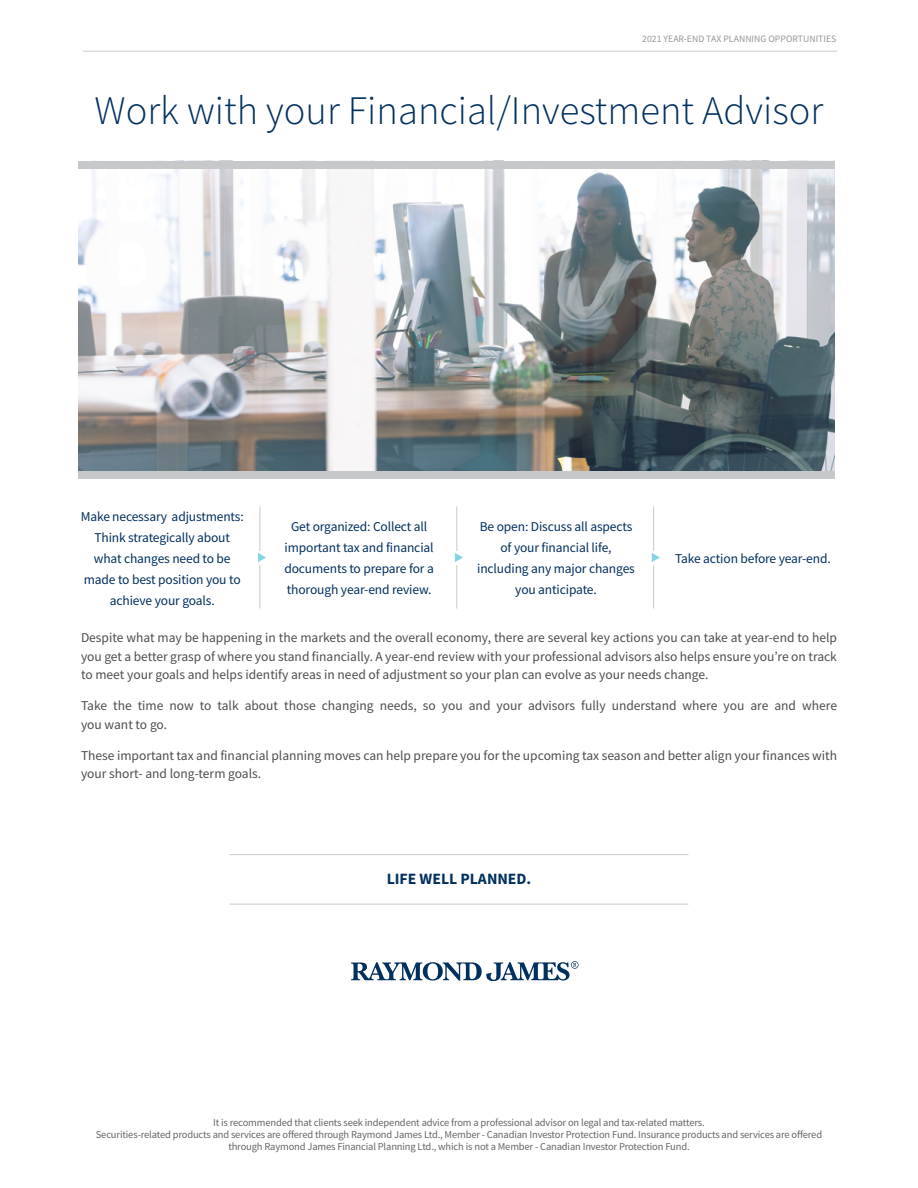
<style>
.page{position:relative;width:918px;height:1188px;background:#fff}
.page>*{position:absolute;margin:0;border:0;box-sizing:border-box;transform-origin:0 0}
.t1{font:300 40.5px "Source Sans Pro";color:#00305e}
.t2{font:700 15.75px "Source Sans Pro";color:#00305e}
.t3{font:13.5px/18.8px "Source Sans Pro";color:#4d4d4f}
.t4{font:13.5px/21px "Source Sans Pro";letter-spacing:-.01em;color:#00305e;text-align:center}
.t5{font:10.5px/12px "Source Sans Pro";letter-spacing:-.015em;color:#646568;text-align:center}
.t6{font:9.75px "Source Sans Pro";color:#949699}
</style>
<div class="page">
<hr style="left:83px;top:51px;width:754px;height:1px;background:#c7c9cb">
<hr style="left:230px;top:854px;width:458px;height:1px;background:#c7c9cb">
<hr style="left:230px;top:904px;width:458px;height:1px;background:#c7c9cb">
<svg style="left:351px;top:961px;width:228px;height:20px"></svg>
<hr style="left:260px;top:507px;width:1px;height:102px;background:#c7c9cb">
<div style="left:255px;top:551px;width:12px;height:13px;background:#fff"></div>
<svg style="left:258px;top:553px;width:8px;height:9px"></svg>
<hr style="left:456px;top:507px;width:1px;height:102px;background:#c7c9cb">
<svg style="left:454px;top:551px;width:3px;height:13px"></svg>
<svg style="left:455px;top:553px;width:8px;height:9px"></svg>
<hr style="left:653px;top:507px;width:1px;height:102px;background:#c7c9cb">
<svg style="left:651px;top:551px;width:3px;height:13px"></svg>
<svg style="left:652px;top:553px;width:8px;height:9px"></svg>
<img style="left:79px;top:168px;width:756px;height:303px">
<div style="left:79px;top:161px;width:756px;height:7px;background:#c7c8ca"></div>
<div style="left:79px;top:471px;width:756px;height:7px;background:#c7c8ca"></div>
<p class="t6" style="left:642px;top:33px;width:196px">2021 YEAR-END TAX PLANNING OPPORTUNITIES</p>
<h1 class="t1" style="left:95px;top:85px;width:730px">Work with your Financial/Investment Advisor</h1>
<p class="t4" style="left:81px;top:506px;width:165px">Make necessary adjustments:<br>Think strategically about what changes need to be made to best position you to achieve your goals.</p>
<p class="t4" style="left:284px;top:516px;width:151px">Get organized: Collect all important tax and financial documents to prepare for a thorough year-end review.</p>
<p class="t4" style="left:477px;top:516px;width:159px">Be open: Discuss all aspects of your financial life, including any major changes you anticipate.</p>
<p class="t4" style="left:675px;top:548px;width:157px">Take action before year-end.</p>
<p class="t3" style="left:81px;top:628px;width:758px;text-align:justify">Despite what may be happening in the markets and the overall economy, there are several key actions you can take at year-end to help you get a better grasp of where you stand financially. A year-end review with your professional advisors also helps ensure you’re on track to meet your goals and helps identify areas in need of adjustment so your plan can evolve as your needs change.</p>
<p class="t3" style="left:81px;top:696px;width:758px">Take the time now to talk about those changing needs, so you and your advisors fully understand where you are and where you want to go.</p>
<p class="t3" style="left:81px;top:746px;width:758px">These important tax and financial planning moves can help prepare you for the upcoming tax season and better align your finances with your short- and long-term goals.</p>
<p class="t2" style="left:387px;top:869px;width:146px">LIFE WELL PLANNED.</p>
<p class="t5" style="left:96px;top:1116px;width:728px">It is recommended that clients seek independent advice from a professional advisor on legal and tax-related matters.<br>Securities-related products and services are offered through Raymond James Ltd., Member - Canadian Investor Protection Fund. Insurance products and services are offered through Raymond James Financial Planning Ltd., which is not a Member - Canadian Investor Protection Fund.</p>
</div>
